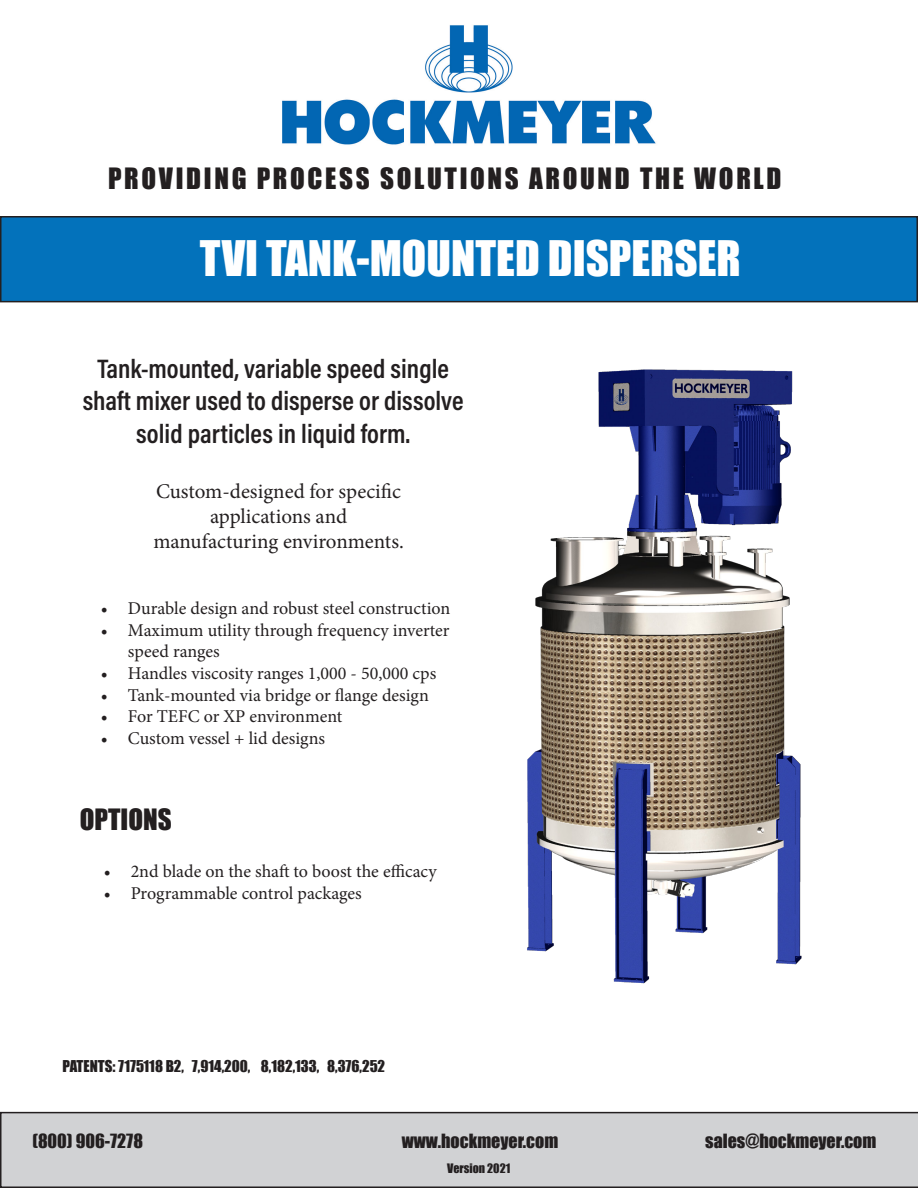
<style>
.page{position:relative;width:918px;height:1188px;background:#fff}
.page>*{position:absolute;margin:0;border:0;box-sizing:border-box;transform-origin:0 0}
.t1{font:45px "Impact";color:#fff}
.t2{font:27px/32.4px "Acumin Variable Concept";color:#231f20;text-align:center}
.t3{font:27px "Impact";letter-spacing:.1em;color:#231f20}
.t4{font:27px "Impact";color:#231f20}
.t5{font:21px "Minion Pro";color:#231f20}
.t6{font:18px/21.6px "Minion Pro";color:#231f20}
.t7{font:18px "Impact";color:#231f20}
.t8{font:15px "Impact";color:#231f20}
.t9{font:12px "Impact";color:#231f20}
</style>
<div class="page">
<img style="left:282px;top:25px;width:374px;height:120px">
<div style="left:1px;top:217px;width:916px;height:85px;background:#0372bb"></div>
<div style="left:0;top:216px;width:918px;height:86px;border:2px solid #231f20"></div>
<svg style="left:0;top:1112px;width:918px;height:76px;background:#c7c8ca"></svg>
<img style="left:527px;top:369px;width:275px;height:615px">
<p class="t3" style="left:108px;top:158px;width:675px">PROVIDING PROCESS SOLUTIONS AROUND THE WORLD</p>
<p class="t1" style="left:200px;top:223px;width:542px">TVI TANK-MOUNTED DISPERSER</p>
<p class="t2" style="left:83px;top:351px;width:382px">Tank-mounted, variable speed single shaft mixer used to disperse or dissolve solid particles in liquid form.</p>
<p class="t5" style="left:156px;top:477px;width:246px">Custom-designed for specific</p>
<p class="t5" style="left:210px;top:502px;width:139px">applications and</p>
<p class="t5" style="left:153px;top:527px;width:252px">manufacturing environments.</p>
<p class="t6" style="left:101px;top:598px;width:351px">• Durable design and robust steel construction</p>
<p class="t6" style="left:128px;top:619px;width:323px;text-indent:-27px">• Maximum utility through frequency inverter speed ranges</p>
<p class="t6" style="left:101px;top:663px;width:337px">• Handles viscosity ranges 1,000 - 50,000 cps</p>
<p class="t6" style="left:101px;top:684px;width:329px">• Tank-mounted via bridge or flange design</p>
<p class="t6" style="left:101px;top:706px;width:243px">• For TEFC or XP environment</p>
<p class="t6" style="left:101px;top:727px;width:226px">• Custom vessel + lid designs</p>
<p class="t4" style="left:80px;top:798px;width:93px">OPTIONS</p>
<p class="t6" style="left:104px;top:861px;width:335px">• 2nd blade on the shaft to boost the efficacy</p>
<p class="t6" style="left:104px;top:882px;width:260px">• Programmable control packages</p>
<p class="t8" style="left:63px;top:1054px;width:324px">PATENTS: 7175118 B2, 7,914,200, 8,182,133, 8,376,252</p>
<p class="t7" style="left:32px;top:1127px;width:112px">(800) 906-7278</p>
<p class="t7" style="left:402px;top:1127px;width:158px">www.hockmeyer.com</p>
<p class="t7" style="left:705px;top:1127px;width:173px">sales@hockmeyer.com</p>
<p class="t9" style="left:447px;top:1159px;width:65px">Version 2021</p>
</div>
